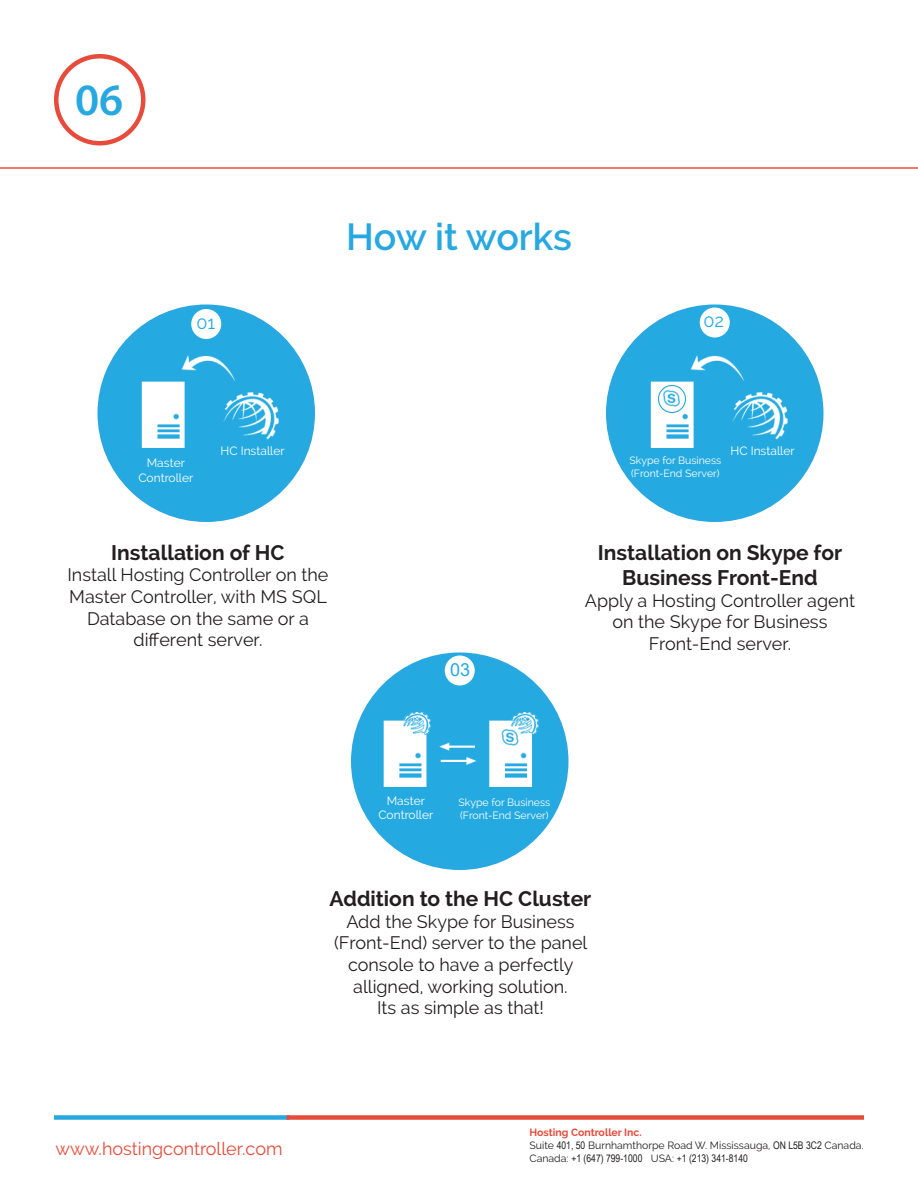
<style>
.page{position:relative;width:918px;height:1188px;background:#fff}
.page>*{position:absolute;margin:0;border:0;box-sizing:border-box;transform-origin:0 0}
.t1{font:600 45px "Myriad Pro";color:#27a8e0}
.t2{font:600 37.5px "Raleway";color:#27a8e0}
.t3{font:700 21px/25.2px "Raleway";color:#231f20;text-align:center}
.t4{font:18px/21.6px "Raleway";color:#231f20;text-align:center}
.t5{font:18px "Raleway";color:#e74b3b}
.t6{font:18px "Raleway";color:#24aae1}
.t7{font:18px "Arial";color:#24aae1}
.t8{font:12px/14.4px "Raleway";color:#fff;text-align:center}
.t9{font:10.5px/12.6px "Raleway";color:#fff}
.t10{font:10.5px "Raleway";color:#231f20}
.t11{font:10.5px "Arial Narrow";color:#231f20}
.t12{font:700 10.5px "Raleway";color:#e74b3b}
.s1{font-family:"Arial Narrow"}
.s2{font-family:"Raleway"}
</style>
<div class="page">
<hr style="left:0;top:167px;width:918px;height:2px;background:#e74b3b">
<div style="left:54px;top:54px;width:92px;height:92px;border:4px solid #e74b3b;border-radius:50%"></div>
<div style="left:54px;top:1115px;width:236px;height:5px;background:#27a8e0"></div>
<div style="left:286px;top:1115px;width:578px;height:5px;background:#e74b3b"></div>
<img style="left:101px;top:307px;width:211px;height:213px">
<img style="left:355px;top:652px;width:210px;height:207px">
<img style="left:610px;top:307px;width:210px;height:213px">
<div style="left:658px;top:385px;width:28px;height:28px;border:1px solid #27a8e0;border-radius:50%"></div>
<div style="left:191px;top:309px;width:30px;height:30px;background:#fff;border-radius:50%"></div>
<div style="left:700px;top:308px;width:30px;height:30px;background:#fff;border-radius:50%"></div>
<div style="left:445px;top:656px;width:30px;height:30px;background:#fff;border-radius:50%"></div>
<p class="t1" style="left:75px;top:71px;width:50px">06</p>
<p class="t2" style="left:346px;top:215px;width:227px">How it works</p>
<p class="t6" style="left:196px;top:312px;width:20px">01</p>
<p class="t6" style="left:704px;top:311px;width:22px">02</p>
<p class="t8" style="left:138px;top:456px;width:56px">Master<br>Controller</p>
<p class="t8" style="left:220px;top:444px;width:66px">HC Installer</p>
<p class="t9" style="left:629px;top:454px;width:93px">Skype for Business (Front-End Server)</p>
<p class="t8" style="left:730px;top:444px;width:66px">HC Installer</p>
<p class="t3" style="left:111px;top:540px;width:175px">Installation of HC</p>
<p class="t4" style="left:67px;top:564px;width:263px">Install Hosting Controller on the<br>Master Controller, with MS SQL<br>Database on the same or a</p>
<p class="t4" style="left:134px;top:629px;width:130px">different server.</p>
<p class="t7" style="left:450px;top:657px;width:22px">03</p>
<p class="t3" style="left:598px;top:540px;width:246px">Installation on Skype for<br>Business Front-End</p>
<p class="t4" style="left:585px;top:589px;width:272px">Apply a Hosting Controller agent on the Skype for Business</p>
<p class="t4" style="left:649px;top:633px;width:144px">Front-End server.</p>
<p class="t8" style="left:378px;top:793px;width:56px">Master<br>Controller</p>
<p class="t9" style="left:458px;top:796px;width:93px">Skype for Business (Front-End Server)</p>
<p class="t5" style="left:56px;top:1139px;width:229px">www.hostingcontroller.com</p>
<p class="t3" style="left:330px;top:886px;width:263px">Addition to the HC Cluster</p>
<p class="t4" style="left:346px;top:911px;width:230px">Add the Skype for Business</p>
<p class="t4" style="left:334px;top:932px;width:255px">(Front-End) server to the panel console to have a perfectly</p>
<p class="t4" style="left:353px;top:975px;width:216px">alligned, working solution.</p>
<p class="t4" style="left:377px;top:997px;width:168px">Its as simple as that!</p>
<p class="t12" style="left:530px;top:1127px;width:114px">Hosting Controller Inc.</p>
<p class="t10" style="left:530px;top:1139px;width:336px">Suite <span class="s1">401, 50</span> Burnhamthorpe Road W. Mississauga, <span class="s1">ON L5B 3C2</span> Canada.</p>
<p class="t11" style="left:530px;top:1150px;width:220px"><span class="s2">Canada:</span> +1 (647) 799-1000 <span class="s2">USA:</span> +1 (213) 341-8140</p>
</div>
